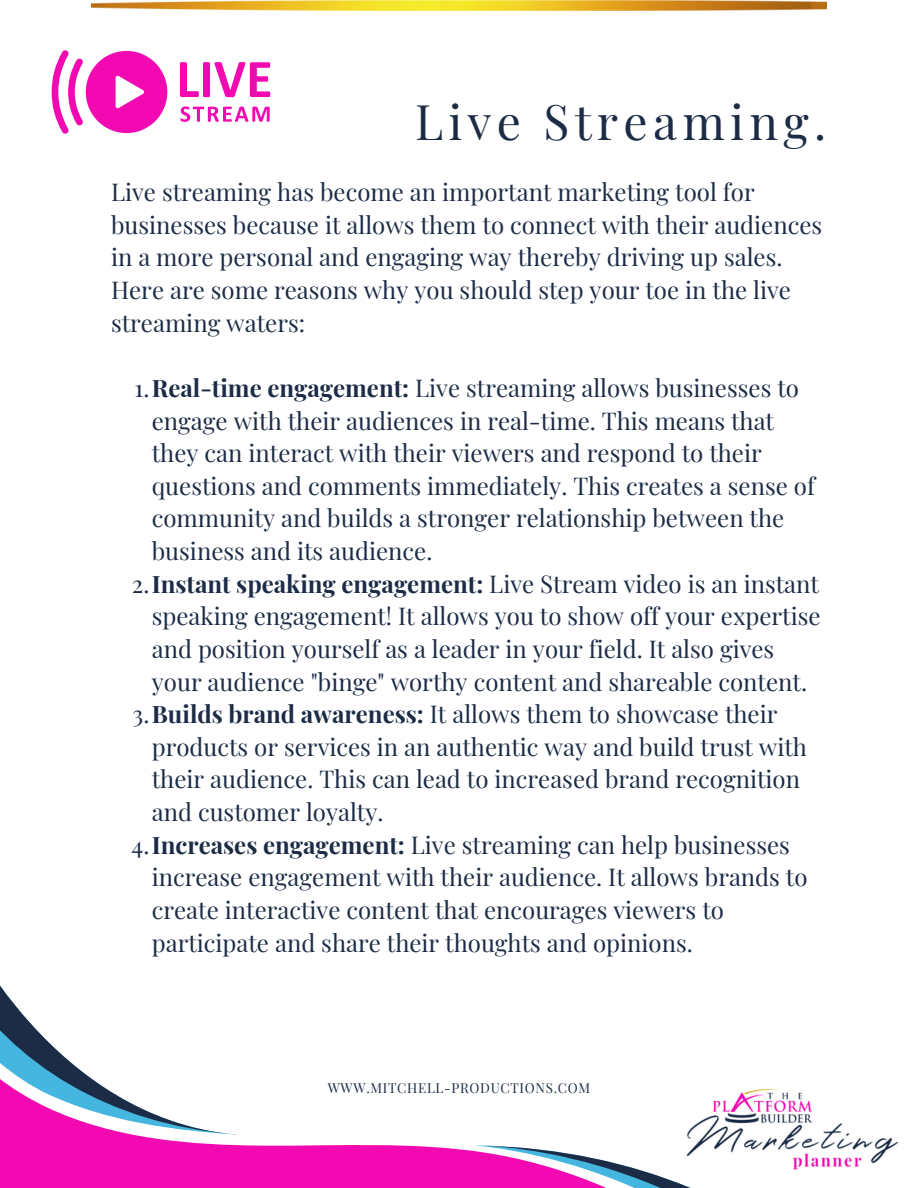
<style>
.page{position:relative;width:918px;height:1188px;background:#fff}
.page>*{position:absolute;margin:0;border:0;box-sizing:border-box;transform-origin:0 0}
.t1{font:48px "Playfair Display";letter-spacing:.11em;color:#1c2c46}
.t2{font:24px/32.7px "Playfair Display";color:#1c2c46}
.t3{font:13.5px "Playfair Display";letter-spacing:.05em;color:#1c2c46}
.s1{font-weight:700}
</style>
<div class="page">
<svg style="left:0;top:1135px;width:473px;height:53px;background:#f429bb"></svg>
<svg style="left:473px;top:1145px;width:218px;height:43px"></svg>
<svg style="left:0;top:985px;width:230px;height:149px"></svg>
<svg style="left:52px;top:50px;width:115px;height:84px"></svg>
<svg style="left:180px;top:62px;width:90px;height:35px"></svg>
<svg style="left:181px;top:106px;width:89px;height:16px"></svg>
<img style="left:673px;top:1088px;width:226px;height:87px">
<img style="left:92px;top:0;width:734px;height:10px">
<h1 class="t1" style="left:415px;top:88px;width:413px">Live Streaming.</h1>
<p class="t2" style="left:111px;top:175px;width:713px">Live streaming has become an important marketing tool for businesses because it allows them to connect with their audiences in a more personal and engaging way thereby driving up sales.<br>Here are some reasons why you should step your toe in the live streaming waters:</p>
<p class="t2" style="left:135px;top:371px;width:666px">1.<span class="s1">Real-time engagement:</span> Live streaming allows businesses to</p>
<p class="t2" style="left:152px;top:403px;width:624px">engage with their audiences in real-time. This means that</p>
<p class="t2" style="left:152px;top:436px;width:612px">they can interact with their viewers and respond to their</p>
<p class="t2" style="left:152px;top:468px;width:665px">questions and comments immediately. This creates a sense of</p>
<p class="t2" style="left:152px;top:501px;width:634px">community and builds a stronger relationship between the</p>
<p class="t2" style="left:152px;top:534px;width:282px">business and its audience.</p>
<p class="t2" style="left:132px;top:566px;width:689px">2.<span class="s1">Instant speaking engagement:</span> Live Stream video is an instant</p>
<p class="t2" style="left:152px;top:599px;width:670px">speaking engagement! It allows you to show off your expertise</p>
<p class="t2" style="left:152px;top:632px;width:624px">and position yourself as a leader in your field. It also gives</p>
<p class="t2" style="left:152px;top:664px;width:657px">your audience "binge" worthy content and shareable content.</p>
<p class="t2" style="left:133px;top:697px;width:646px">3.<span class="s1">Builds brand awareness:</span> It allows them to showcase their</p>
<p class="t2" style="left:152px;top:729px;width:657px">products or services in an authentic way and build trust with</p>
<p class="t2" style="left:152px;top:762px;width:650px">their audience. This can lead to increased brand recognition</p>
<p class="t2" style="left:152px;top:795px;width:233px">and customer loyalty.</p>
<p class="t2" style="left:132px;top:827px;width:660px">4.<span class="s1">Increases engagement:</span> Live streaming can help businesses</p>
<p class="t2" style="left:152px;top:860px;width:657px">increase engagement with their audience. It allows brands to</p>
<p class="t2" style="left:152px;top:893px;width:574px">create interactive content that encourages viewers to</p>
<p class="t2" style="left:152px;top:925px;width:543px">participate and share their thoughts and opinions.</p>
<p class="t3" style="left:328px;top:1078px;width:264px">WWW.MITCHELL-PRODUCTIONS.COM</p>
</div>
